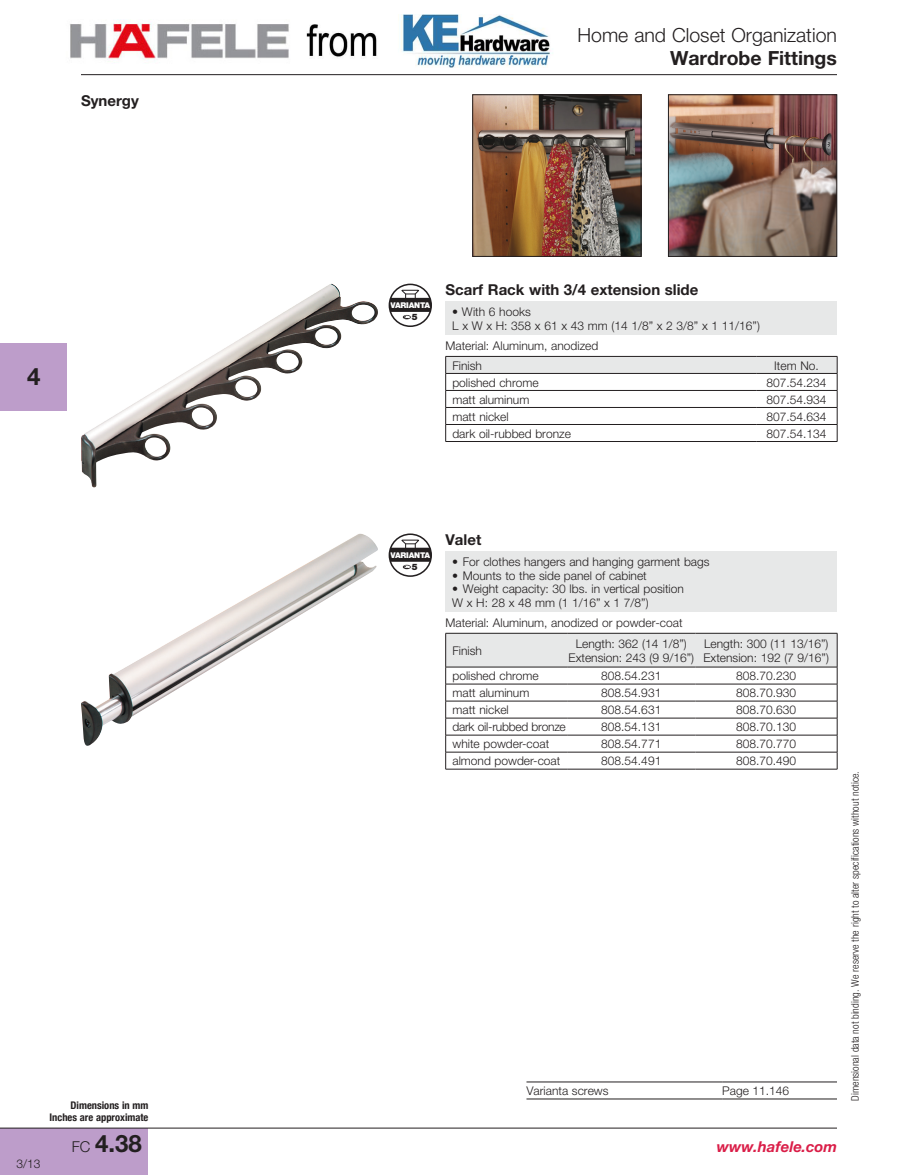
<style>
.page{position:relative;width:918px;height:1175px;background:#fff}
.page>*{position:absolute;margin:0;border:0;box-sizing:border-box;transform-origin:0 0}
.t1{font:700 24px "Helvetica Neue";color:#231f20}
.t2{font:300 19.5px "Helvetica Neue";color:#231f20}
.t3{font:700 19.5px "Helvetica Neue";color:#231f20}
.t4{font:700 15px "Helvetica Neue";color:#231f20}
.t5{font:italic 700 15px "Helvetica Neue";color:#da1e48}
.t6{font:300 12px/13.5px "Helvetica Neue";color:#231f20}
.t7{font:300 12px "Helvetica Neue";letter-spacing:-.02em;color:#231f20}
.t8{font:300 condensed 10.5px "Helvetica Neue";color:#231f20}
.t9{font:700 condensed 10.5px/12px "Helvetica Neue";color:#231f20;text-align:right}
.t10{font:900 8.85px "Helvetica Neue";color:#231f20}
.t11{font:900 7.95px "Helvetica Neue";letter-spacing:-.025em;color:#fff}
.s1{font-weight:300;font-size:15px}
</style>
<div class="page">
<div style="left:0;top:1127px;width:148px;height:47px;background:#bd9dca"></div>
<hr style="left:81px;top:74px;width:756px;height:1px;background:#231f20">
<hr style="left:0;top:1127px;width:837px;height:1px;background:#231f20">
<div style="left:0;top:343px;width:68px;height:68px;background:#bd9dca"></div>
<div style="left:446px;top:301px;width:391px;height:34px;background:#e7e8e8"></div>
<svg style="left:445px;top:356px;width:393px;height:85px"></svg>
<hr style="left:446px;top:441px;width:310px;height:1px;background:#231f20">
<hr style="left:756px;top:441px;width:81px;height:1px;background:#231f20">
<svg style="left:393px;top:284px;width:39px;height:43px"></svg>
<div style="left:389px;top:284px;width:43px;height:43px;border:2px solid #231f20;border-radius:50%"></div>
<svg style="left:389px;top:289px;width:42px;height:30px"></svg>
<img style="left:81px;top:284px;width:260px;height:203px">
<img style="left:474px;top:96px;width:165px;height:158px">
<div style="left:472px;top:94px;width:169px;height:162px;border:1px solid #231f20"></div>
<img style="left:81px;top:533px;width:297px;height:213px">
<div style="left:389px;top:533px;width:43px;height:44px;border:2px solid #231f20;border-radius:50%"></div>
<svg style="left:389px;top:539px;width:42px;height:30px"></svg>
<img style="left:670px;top:96px;width:165px;height:158px">
<div style="left:668px;top:94px;width:169px;height:162px;border:1px solid #231f20"></div>
<div style="left:446px;top:551px;width:391px;height:61px;background:#e7e8e8"></div>
<svg style="left:445px;top:633px;width:393px;height:136px"></svg>
<hr style="left:446px;top:769px;width:121px;height:1px;background:#231f20">
<hr style="left:567px;top:769px;width:128px;height:1px;background:#231f20">
<hr style="left:695px;top:769px;width:142px;height:1px;background:#231f20">
<hr style="left:526px;top:1081px;width:196px;height:1px;background:#231f20">
<hr style="left:722px;top:1081px;width:115px;height:1px;background:#231f20">
<hr style="left:526px;top:1098px;width:196px;height:1px;background:#231f20">
<hr style="left:722px;top:1098px;width:115px;height:1px;background:#231f20">
<img style="left:306px;top:14px;width:247px;height:54px">
<img style="left:70px;top:20px;width:219px;height:40px">
<p class="t4" style="left:81px;top:92px;width:59px">Synergy</p>
<h1 class="t1" style="left:27px;top:361px;width:15px">4</h1>
<p class="t6" style="left:16px;top:1156px;width:26px">3/13</p>
<p class="t9" style="left:50px;top:1098px;width:100px">Dimensions in mm<br>Inches are approximate</p>
<h1 class="t1" style="left:72px;top:1128px;width:71px"><span class="s1">FC</span> 4.38</h1>
<h2 class="t2" style="left:577px;top:24px;width:261px">Home and Closet Organization</h2>
<h2 class="t3" style="left:670px;top:46px;width:168px">Wardrobe Fittings</h2>
<p class="t11" style="left:391px;top:300px;width:41px">VARIANTA</p>
<p class="t10" style="left:412px;top:312px;width:7px">5</p>
<p class="t4" style="left:446px;top:281px;width:254px">Scarf Rack with 3/4 extension slide</p>
<p class="t6" style="left:452px;top:305px;width:309px">• With 6 hooks<br>L x W x H: 358 x 61 x 43 mm (14 1/8” x 2 3/8” x 1 11/16”)</p>
<p class="t6" style="left:452px;top:336px;width:147px;line-height:19.5px;text-indent:-7px">Material: Aluminum, anodized<br>Finish</p>
<p class="t6" style="left:774px;top:358px;width:46px">Item No.</p>
<p class="t6" style="left:452px;top:375px;width:88px">polished chrome</p>
<p class="t6" style="left:767px;top:375px;width:62px">807.54.234</p>
<p class="t6" style="left:452px;top:392px;width:78px">matt aluminum</p>
<p class="t6" style="left:767px;top:392px;width:62px">807.54.934</p>
<p class="t6" style="left:452px;top:409px;width:58px">matt nickel</p>
<p class="t6" style="left:767px;top:409px;width:62px">807.54.634</p>
<p class="t6" style="left:452px;top:426px;width:120px">dark oil-rubbed bronze</p>
<p class="t6" style="left:767px;top:426px;width:62px">807.54.134</p>
<p class="t11" style="left:391px;top:550px;width:41px">VARIANTA</p>
<p class="t10" style="left:412px;top:561px;width:7px">5</p>
<p class="t4" style="left:446px;top:530px;width:37px">Valet</p>
<p class="t6" style="left:452px;top:555px;width:259px">• For clothes hangers and hanging garment bags</p>
<p class="t6" style="left:452px;top:568px;width:196px">• Mounts to the side panel of cabinet</p>
<p class="t6" style="left:452px;top:582px;width:233px">• Weight capacity: 30 lbs. in vertical position<br>W x H: 28 x 48 mm (1 1/16” x 1 7/8”)</p>
<p class="t6" style="left:446px;top:616px;width:239px">Material: Aluminum, anodized or powder-coat</p>
<p class="t6" style="left:452px;top:643px;width:31px">Finish</p>
<p class="t6" style="left:569px;top:637px;width:127px;text-align:center">Length: 362 (14 1/8”)<br>Extension: 243 (9 9/16”)</p>
<p class="t6" style="left:703px;top:637px;width:127px">Length: 300 (11 13/16”)<br>Extension: 192 (7 9/16”)</p>
<p class="t6" style="left:452px;top:669px;width:88px">polished chrome</p>
<p class="t6" style="left:601px;top:669px;width:62px">808.54.231</p>
<p class="t6" style="left:736px;top:669px;width:62px">808.70.230</p>
<p class="t6" style="left:452px;top:686px;width:78px">matt aluminum</p>
<p class="t6" style="left:601px;top:686px;width:62px">808.54.931</p>
<p class="t6" style="left:736px;top:686px;width:62px">808.70.930</p>
<p class="t6" style="left:452px;top:703px;width:58px">matt nickel</p>
<p class="t6" style="left:601px;top:703px;width:62px">808.54.631</p>
<p class="t6" style="left:736px;top:703px;width:62px">808.70.630</p>
<p class="t7" style="left:452px;top:719px;width:115px">dark oil-rubbed bronze</p>
<p class="t6" style="left:601px;top:720px;width:62px">808.54.131</p>
<p class="t6" style="left:736px;top:720px;width:62px">808.70.130</p>
<p class="t6" style="left:452px;top:737px;width:98px">white powder-coat</p>
<p class="t6" style="left:601px;top:737px;width:62px">808.54.771</p>
<p class="t6" style="left:736px;top:737px;width:62px">808.70.770</p>
<p class="t6" style="left:452px;top:754px;width:109px">almond powder-coat</p>
<p class="t6" style="left:601px;top:754px;width:62px">808.54.491</p>
<p class="t6" style="left:736px;top:754px;width:62px">808.70.490</p>
<p class="t6" style="left:526px;top:1083px;width:84px">Varianta screws</p>
<p class="t6" style="left:722px;top:1083px;width:69px">Page 11.146</p>
<p class="t8" style="left:849px;top:1100px;width:331px;rotate:-90deg">Dimensional data not binding. We reserve the right to alter specifications without notice.</p>
<p class="t5" style="left:717px;top:1137px;width:122px">www.hafele.com</p>
</div>
